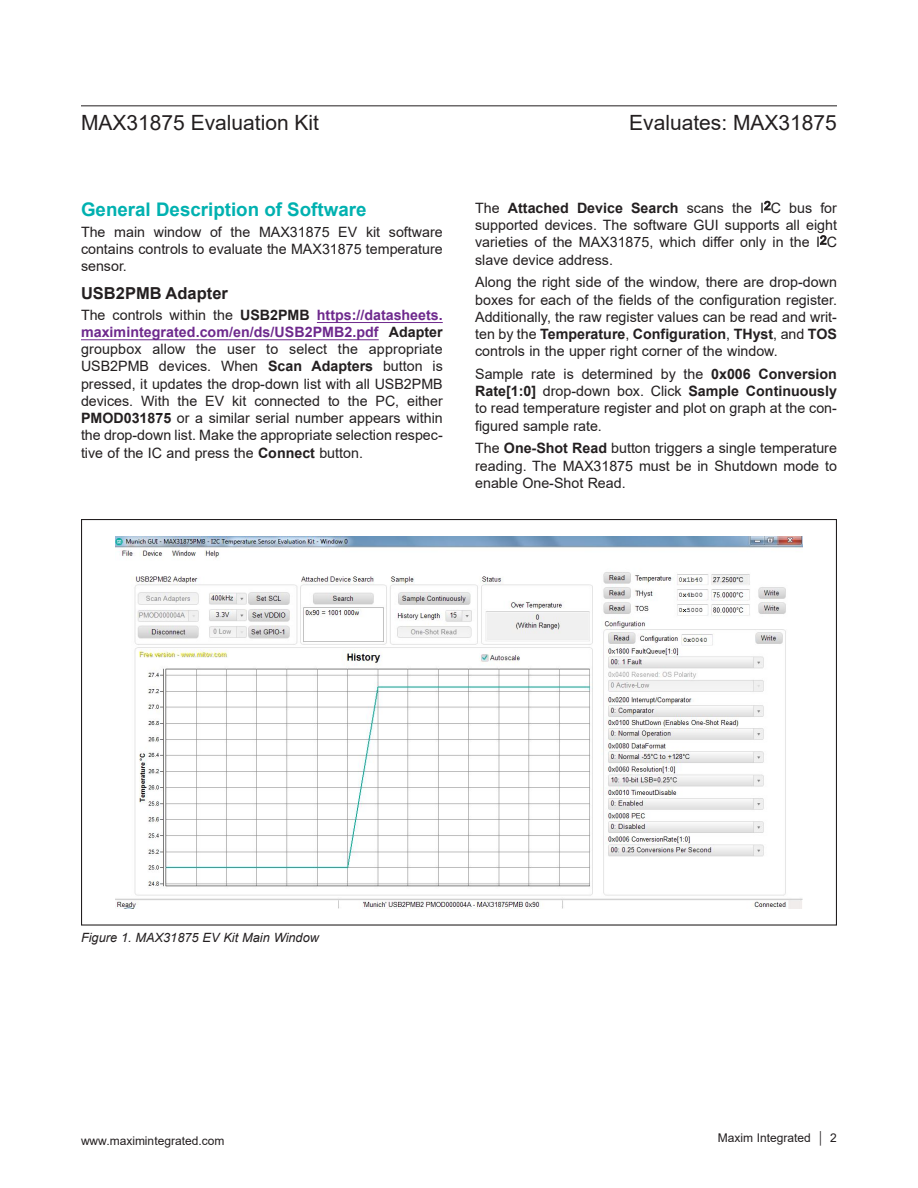
<style>
.page{position:relative;width:918px;height:1188px;background:#fff}
.page>*{position:absolute;margin:0;border:0;box-sizing:border-box;transform-origin:0 0}
.t1{font:21px "Arial";color:#231f20}
.t2{font:700 18.75px "Arial";color:#00b1b0}
.t3{font:700 16.5px "Arial";color:#231f20}
.t4{font:14.25px/17.2px "Arial";color:#231f20;text-align:justify}
.t5{font:italic 12.75px "Arial";color:#231f20}
.t6{font:12px "Arial";color:#231f20}
.s1{font-weight:700}
.s2{font-weight:700;color:#6e298d}
</style>
<div class="page">
<hr style="left:81px;top:105px;width:756px;height:1px;background:#231f20">
<hr style="left:317px;top:322px;width:126px;height:1px;background:#6e298d">
<hr style="left:81px;top:339px;width:298px;height:1px;background:#6e298d">
<svg style="left:764px;top:201px;width:6px;height:9px"></svg>
<svg style="left:820px;top:236px;width:6px;height:8px"></svg>
<img style="left:115px;top:536px;width:688px;height:373px">
<h1 class="t1" style="left:81px;top:108px;width:240px">MAX31875 Evaluation Kit</h1>
<h1 class="t1" style="left:629px;top:108px;width:209px">Evaluates: MAX31875</h1>
<h2 class="t2" style="left:81px;top:196px;width:287px">General Description of Software</h2>
<p class="t4" style="left:81px;top:223px;width:363px">The main window of the MAX31875 EV kit software contains controls to evaluate the MAX31875 temperature sensor.</p>
<p class="t3" style="left:81px;top:282px;width:148px">USB2PMB Adapter</p>
<p class="t4" style="left:81px;top:306px;width:363px">The controls within the <span class="s1">USB2PMB</span> <span class="s2">https://datasheets. maximintegrated.com/en/ds/USB2PMB2.pdf</span> <span class="s1">Adapter </span>groupbox allow the user to select the appropriate USB2PMB devices. When <span class="s1">Scan Adapters</span> button is pressed, it updates the drop-down list with all USB2PMB devices. With the EV kit connected to the PC, either <span class="s1">PMOD031875</span> or a similar serial number appears within the drop-down list. Make the appropriate selection respec&shy;tive of the IC and press the <span class="s1">Connect</span> button.</p>
<p class="t4" style="left:475px;top:199px;width:363px">The <span class="s1">Attached Device Search</span> scans the I<sup>2</sup>C bus for supported devices. The software GUI supports all eight varieties of the MAX31875, which differ only in the I<sup>2</sup>C slave device address.</p>
<p class="t4" style="left:475px;top:274px;width:363px">Along the right side of the window, there are drop-down boxes for each of the fields of the configuration register.<br>Additionally, the raw register values can be read and writ&shy;ten by the <span class="s1">Temperature</span>, <span class="s1">Configuration</span>, <span class="s1">THyst</span>, and <span class="s1">TOS </span>controls in the upper right corner of the window.</p>
<p class="t4" style="left:475px;top:365px;width:363px">Sample rate is determined by the <span class="s1">0x006 Conversion Rate[1:0]</span> drop-down box. Click <span class="s1">Sample Continuously </span>to read temperature register and plot on graph at the con&shy;figured sample rate.</p>
<p class="t4" style="left:475px;top:440px;width:363px">The <span class="s1">One-Shot Read</span> button triggers a single temperature reading. The MAX31875 must be in Shutdown mode to enable One-Shot Read.</p>
<p class="t5" style="left:81px;top:930px;width:239px">Figure 1. MAX31875 EV Kit Main Window</p>
<p class="t6" style="left:81px;top:1132px;width:145px">www.maximintegrated.com</p>
<p class="t6" style="left:718px;top:1129px;width:121px">Maxim Integrated │ 2</p>
</div>
